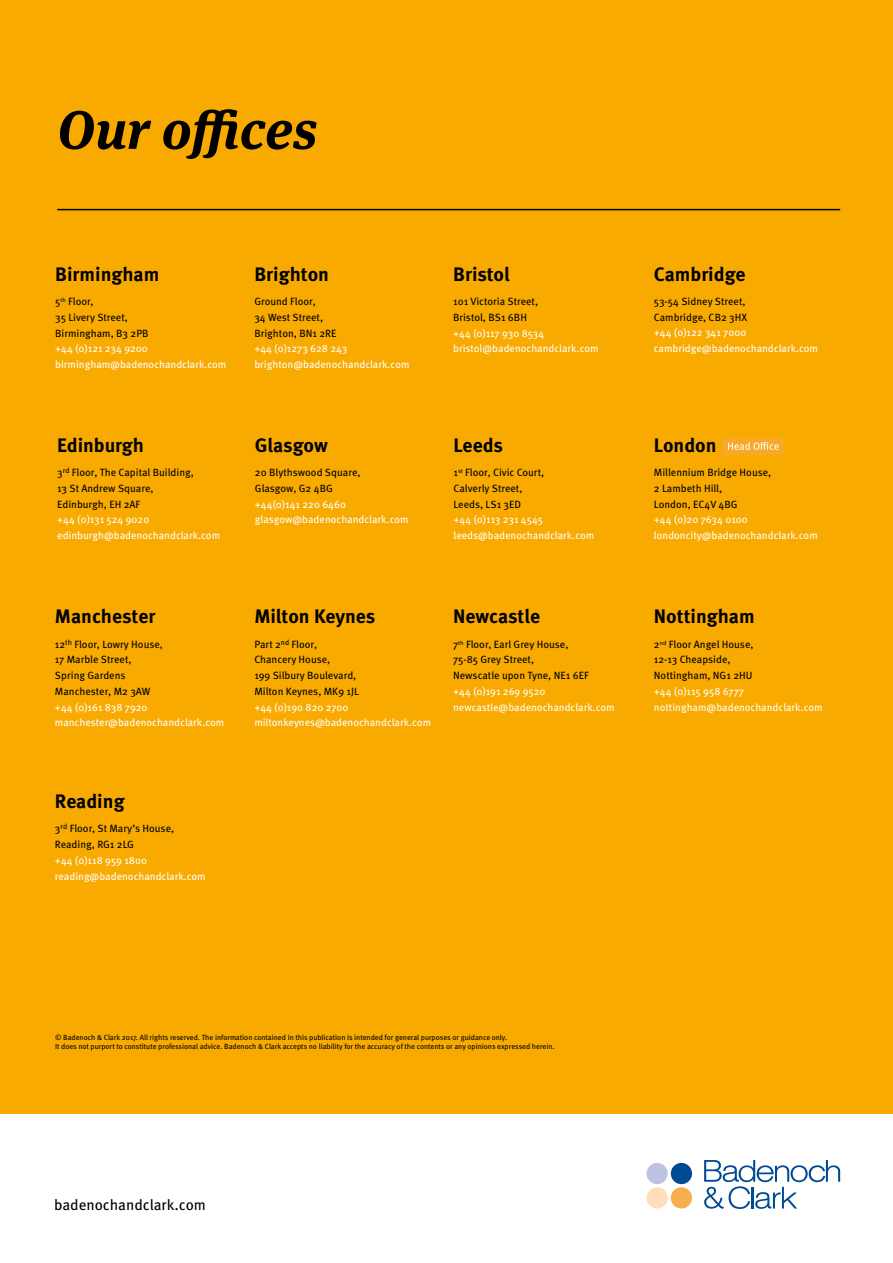
<style>
.page{position:relative;width:893px;height:1263px;background:#fff}
.page>*{position:absolute;margin:0;border:0;box-sizing:border-box;transform-origin:0 0}
.t1{font:italic 700 54px "Meta Serif Pro";color:#000}
.t2{font:700 19.5px "Meta Pro";color:#000}
.t3{font:15px "Meta Pro";color:#000}
.t4{font:10.5px/15.8px "Meta Pro";color:#000}
.t5{font:10.5px/15.8px "Meta Pro";color:#fff}
.t6{font:7.5px/9px "Meta Pro";letter-spacing:-.005em;color:#000}
</style>
<div class="page">
<div style="left:0;top:0;width:893px;height:1113px;background:#f8aa01"></div>
<div style="left:671px;top:1187px;width:21px;height:21px;background:#f8ae4c;border-radius:50%"></div>
<div style="left:671px;top:1163px;width:21px;height:21px;background:#004a93;border-radius:50%"></div>
<div style="left:646px;top:1187px;width:22px;height:21px;background:#fedfba;border-radius:50%"></div>
<div style="left:646px;top:1163px;width:22px;height:21px;background:#bdc4e2;border-radius:50%"></div>
<svg style="left:704px;top:1160px;width:136px;height:49px"></svg>
<svg style="left:722px;top:438px;width:62px;height:16px"></svg>
<hr style="left:57px;top:209px;width:783px;height:1px;background:#000">
<h1 class="t1" style="left:57px;top:87px;width:262px">Our offices</h1>
<h2 class="t2" style="left:55px;top:259px;width:106px">Birmingham</h2>
<p class="t4" style="left:55px;top:293px;width:95px">5<sup>th</sup> Floor,<br>35 Livery Street,<br>Birmingham, B3 2PB</p>
<p class="t5" style="left:55px;top:340px;width:173px">+44 (0)121 234 9200 birmingham@badenochandclark.com</p>
<h2 class="t2" style="left:57px;top:430px;width:88px">Edinburgh</h2>
<p class="t4" style="left:57px;top:464px;width:138px">3<sup>rd</sup> Floor, The Capital Building,<br>13 St Andrew Square,<br>Edinburgh, EH 2AF</p>
<p class="t5" style="left:57px;top:511px;width:164px">+44 (0)131 524 9020 edinburgh@badenochandclark.com</p>
<h2 class="t2" style="left:55px;top:601px;width:102px">Manchester</h2>
<p class="t4" style="left:55px;top:635px;width:110px">12<sup>th</sup> Floor, Lowry House,<br>17 Marble Street,<br>Spring Gardens<br>Manchester, M2 3AW</p>
<p class="t5" style="left:55px;top:698px;width:171px">+44 (0)161 838 7920 manchester@badenochandclark.com</p>
<h2 class="t2" style="left:55px;top:786px;width:71px">Reading</h2>
<p class="t4" style="left:55px;top:820px;width:121px">3<sup>rd</sup> Floor, St Mary’s House,<br>Reading, RG1 2LG</p>
<p class="t5" style="left:55px;top:851px;width:152px">+44 (0)118 959 1800 reading@badenochandclark.com</p>
<h2 class="t2" style="left:254px;top:259px;width:76px">Brighton</h2>
<p class="t4" style="left:254px;top:293px;width:84px">Ground Floor,<br>34 West Street,<br>Brighton, BN1 2RE</p>
<p class="t5" style="left:254px;top:340px;width:157px">+44 (0)1273 628 243 brighton@badenochandclark.com</p>
<h2 class="t2" style="left:255px;top:430px;width:74px">Glasgow</h2>
<p class="t4" style="left:255px;top:464px;width:107px">20 Blythswood Square,<br>Glasgow, G2 4BG</p>
<p class="t5" style="left:255px;top:495px;width:155px">+44(0)141 220 6460 glasgow@badenochandclark.com</p>
<h2 class="t2" style="left:453px;top:259px;width:58px">Bristol</h2>
<p class="t4" style="left:453px;top:293px;width:87px">101 Victoria Street,<br>Bristol, BS1 6BH</p>
<p class="t5" style="left:453px;top:324px;width:147px">+44 (0)117 930 8534 bristol@badenochandclark.com</p>
<h2 class="t2" style="left:453px;top:430px;width:51px">Leeds</h2>
<p class="t4" style="left:453px;top:464px;width:92px">1<sup>st</sup> Floor, Civic Court,<br>Calverly Street,<br>Leeds, LS1 3ED</p>
<p class="t5" style="left:453px;top:511px;width:142px">+44 (0)113 231 4545 leeds@badenochandclark.com</p>
<h2 class="t2" style="left:254px;top:601px;width:123px">Milton Keynes</h2>
<p class="t4" style="left:254px;top:635px;width:106px">Part 2<sup>nd</sup> Floor,<br>Chancery House,<br>199 Silbury Boulevard,<br>Milton Keynes, MK9 1JL</p>
<p class="t5" style="left:254px;top:698px;width:178px">+44 (0)190 820 2700 miltonkeynes@badenochandclark.com</p>
<h2 class="t2" style="left:453px;top:601px;width:88px">Newcastle</h2>
<p class="t4" style="left:453px;top:635px;width:137px">7<sup>th</sup> Floor, Earl Grey House,<br>75-85 Grey Street,<br>Newscatle upon Tyne, NE1 6EF</p>
<p class="t5" style="left:453px;top:683px;width:163px">+44 (0)191 269 9520 newcastle@badenochandclark.com</p>
<h2 class="t2" style="left:654px;top:259px;width:93px">Cambridge</h2>
<p class="t4" style="left:654px;top:293px;width:95px">53-54 Sidney Street,<br>Cambridge, CB2 3HX</p>
<p class="t5" style="left:654px;top:324px;width:166px">+44 (0)122 341 7000 cambridge@badenochandclark.com</p>
<h2 class="t2" style="left:654px;top:430px;width:64px">London</h2>
<p class="t4" style="left:654px;top:464px;width:119px">Millennium Bridge House,<br>2 Lambeth Hill,<br>London, EC4V 4BG</p>
<p class="t5" style="left:654px;top:511px;width:165px">+44 (0)20 7634 0100 londoncity@badenochandclark.com</p>
<h2 class="t2" style="left:654px;top:601px;width:102px">Nottingham</h2>
<p class="t4" style="left:654px;top:635px;width:101px">2<sup>nd</sup> Floor Angel House,<br>12-13 Cheapside,<br>Nottingham, NG1 2HU</p>
<p class="t5" style="left:654px;top:683px;width:170px">+44 (0)115 958 6777 nottingham@badenochandclark.com</p>
<p class="t6" style="left:55px;top:1032px;width:501px">© Badenoch &amp; Clark 2017. All rights reserved. The information contained in this publication is intended for general purposes or guidance only.<br>It does not purport to constitute professional advice. Badenoch &amp; Clark accepts no liability for the accuracy of the contents or any opinions expressed herein.</p>
<h3 class="t3" style="left:54px;top:1193px;width:153px">badenochandclark.com</h3>
</div>
